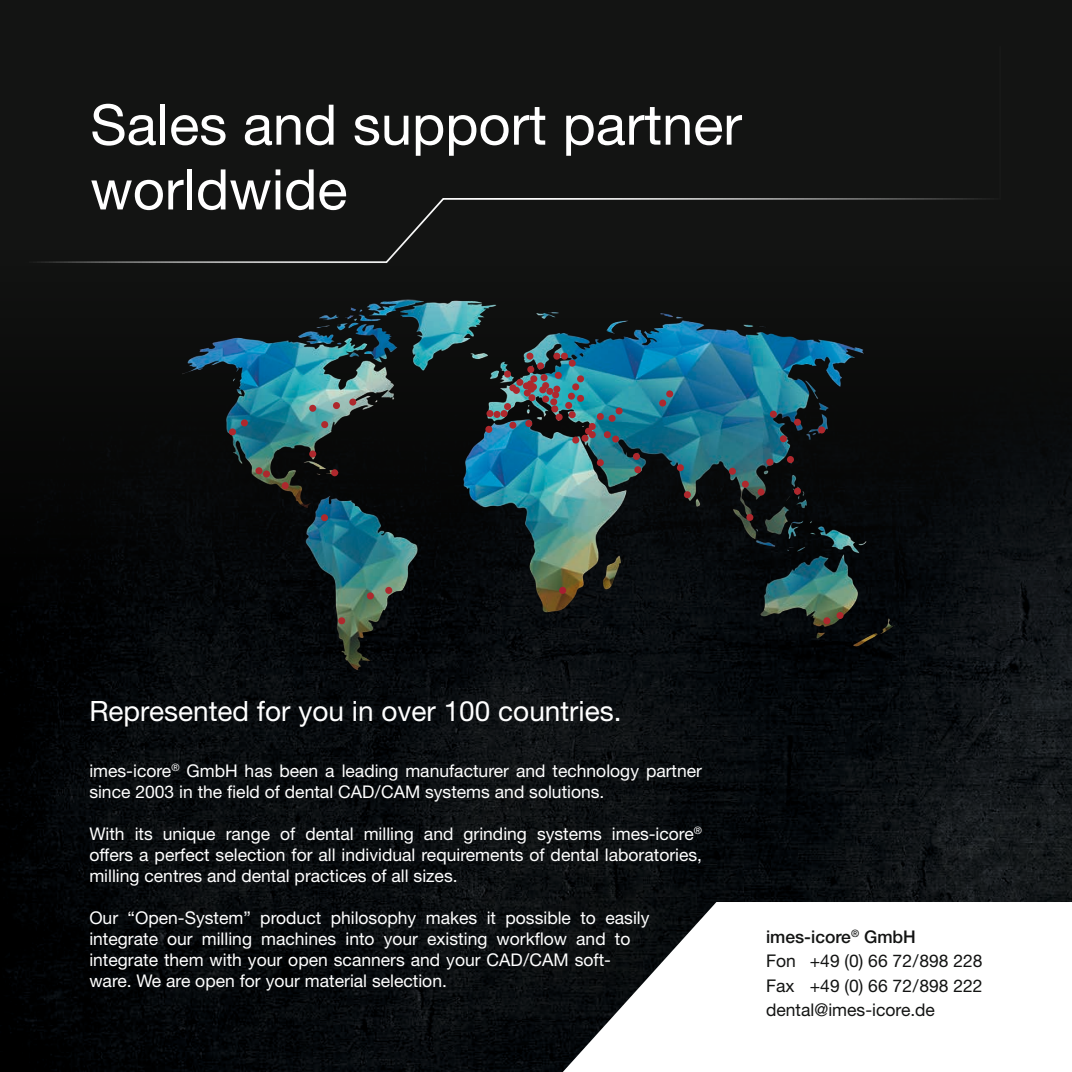
<style>
.page{position:relative;width:1072px;height:1072px;background:#fff}
.page>*{position:absolute;margin:0;border:0;box-sizing:border-box;transform-origin:0 0}
.t1{font:56px/64.8px "Helvetica Neue LT Pro";color:#fff}
.t2{font:28px "Helvetica Neue LT Pro";color:#fff}
.t3{font:17.5px/21px "Helvetica Neue LT Pro";color:#fff}
.t4{font:17.5px/24.5px "Helvetica Neue LT Pro";color:#131413}
.s1{font-weight:500}
</style>
<div class="page">
<div style="left:0;top:0;width:1071px;height:1071px;background:#131413"></div>
<img style="left:0;top:421px;width:1071px;height:650px">
<img style="left:176px;top:299px;width:729px;height:375px">
<div style="left:559px;top:587px;width:7px;height:7px;background:#a81e31;border-radius:50%"></div>
<div style="left:836px;top:612px;width:7px;height:7px;background:#ae282d;border-radius:50%"></div>
<div style="left:823px;top:617px;width:7px;height:7px;background:#ae282d;border-radius:50%"></div>
<div style="left:572px;top:436px;width:7px;height:7px;background:#ae282d;border-radius:50%"></div>
<div style="left:585px;top:427px;width:7px;height:7px;background:#ae282d;border-radius:50%"></div>
<div style="left:588px;top:431px;width:7px;height:7px;background:#ae282d;border-radius:50%"></div>
<div style="left:581px;top:434px;width:7px;height:8px;background:#ae282d;border-radius:50%"></div>
<div style="left:588px;top:423px;width:7px;height:7px;background:#ae282d;border-radius:50%"></div>
<div style="left:633px;top:453px;width:7px;height:7px;background:#ae282d;border-radius:50%"></div>
<div style="left:615px;top:407px;width:7px;height:7px;background:#ae282d;border-radius:50%"></div>
<div style="left:659px;top:399px;width:7px;height:7px;background:#ae282d;border-radius:50%"></div>
<div style="left:666px;top:390px;width:7px;height:7px;background:#ae282d;border-radius:50%"></div>
<div style="left:608px;top:415px;width:7px;height:7px;background:#ae282d;border-radius:50%"></div>
<div style="left:597px;top:413px;width:7px;height:7px;background:#ae282d;border-radius:50%"></div>
<div style="left:634px;top:466px;width:7px;height:7px;background:#ae282d;border-radius:50%"></div>
<div style="left:794px;top:419px;width:7px;height:7px;background:#ae282d;border-radius:50%"></div>
<div style="left:780px;top:435px;width:7px;height:7px;background:#ae282d;border-radius:50%"></div>
<div style="left:757px;top:488px;width:7px;height:7px;background:#ae282d;border-radius:50%"></div>
<div style="left:794px;top:487px;width:7px;height:8px;background:#ae282d;border-radius:50%"></div>
<div style="left:766px;top:458px;width:7px;height:7px;background:#ae282d;border-radius:50%"></div>
<div style="left:331px;top:469px;width:7px;height:7px;background:#ae282d;border-radius:50%"></div>
<div style="left:321px;top:514px;width:7px;height:7px;background:#ae282d;border-radius:50%"></div>
<div style="left:255px;top:467px;width:7px;height:7px;background:#ae282d;border-radius:50%"></div>
<div style="left:333px;top:402px;width:7px;height:7px;background:#ae282d;border-radius:50%"></div>
<div style="left:321px;top:421px;width:7px;height:7px;background:#ae282d;border-radius:50%"></div>
<div style="left:309px;top:405px;width:7px;height:7px;background:#ae282d;border-radius:50%"></div>
<div style="left:309px;top:450px;width:7px;height:7px;background:#ae282d;border-radius:50%"></div>
<div style="left:263px;top:470px;width:7px;height:7px;background:#ae282d;border-radius:50%"></div>
<div style="left:746px;top:514px;width:7px;height:7px;background:#ae282d;border-radius:50%"></div>
<div style="left:787px;top:456px;width:7px;height:7px;background:#ae282d;border-radius:50%"></div>
<div style="left:367px;top:592px;width:7px;height:7px;background:#ae282d;border-radius:50%"></div>
<div style="left:385px;top:587px;width:7px;height:7px;background:#ae282d;border-radius:50%"></div>
<div style="left:338px;top:617px;width:7px;height:7px;background:#ae282d;border-radius:50%"></div>
<div style="left:509px;top:421px;width:7px;height:8px;background:#ae282d;border-radius:50%"></div>
<div style="left:604px;top:431px;width:7px;height:7px;background:#ae282d;border-radius:50%"></div>
<div style="left:612px;top:435px;width:7px;height:7px;background:#ae282d;border-radius:50%"></div>
<svg style="left:769px;top:410px;width:8px;height:7px"></svg>
<div style="left:282px;top:482px;width:7px;height:7px;background:#ae282d;border-radius:50%"></div>
<div style="left:684px;top:491px;width:7px;height:7px;background:#ae282d;border-radius:50%"></div>
<div style="left:677px;top:464px;width:7px;height:7px;background:#ae282d;border-radius:50%"></div>
<div style="left:818px;top:426px;width:7px;height:7px;background:#ae282d;border-radius:50%"></div>
<div style="left:597px;top:459px;width:7px;height:7px;background:#ae282d;border-radius:50%"></div>
<div style="left:742px;top:480px;width:7px;height:7px;background:#ae282d;border-radius:50%"></div>
<div style="left:729px;top:468px;width:7px;height:7px;background:#ae282d;border-radius:50%"></div>
<div style="left:525px;top:420px;width:7px;height:7px;background:#ae282d;border-radius:50%"></div>
<div style="left:568px;top:411px;width:7px;height:7px;background:#ae282d;border-radius:50%"></div>
<div style="left:565px;top:402px;width:7px;height:7px;background:#ae282d;border-radius:50%"></div>
<div style="left:568px;top:392px;width:7px;height:7px;background:#ae282d;border-radius:50%"></div>
<div style="left:577px;top:395px;width:7px;height:7px;background:#ae282d;border-radius:50%"></div>
<div style="left:572px;top:383px;width:7px;height:7px;background:#ae282d;border-radius:50%"></div>
<div style="left:577px;top:375px;width:7px;height:7px;background:#ae282d;border-radius:50%"></div>
<div style="left:553px;top:352px;width:7px;height:7px;background:#ae282d;border-radius:50%"></div>
<div style="left:561px;top:352px;width:7px;height:7px;background:#ae282d;border-radius:50%"></div>
<div style="left:568px;top:359px;width:7px;height:8px;background:#ae282d;border-radius:50%"></div>
<div style="left:555px;top:372px;width:7px;height:7px;background:#ae282d;border-radius:50%"></div>
<div style="left:551px;top:405px;width:7px;height:7px;background:#ae282d;border-radius:50%"></div>
<div style="left:550px;top:398px;width:7px;height:7px;background:#ae282d;border-radius:50%"></div>
<div style="left:552px;top:391px;width:7px;height:7px;background:#ae282d;border-radius:50%"></div>
<div style="left:546px;top:388px;width:7px;height:7px;background:#ae282d;border-radius:50%"></div>
<div style="left:542px;top:382px;width:7px;height:7px;background:#ae282d;border-radius:50%"></div>
<div style="left:540px;top:374px;width:7px;height:7px;background:#ae282d;border-radius:50%"></div>
<div style="left:537px;top:362px;width:7px;height:7px;background:#ae282d;border-radius:50%"></div>
<div style="left:526px;top:352px;width:7px;height:7px;background:#ae282d;border-radius:50%"></div>
<div style="left:527px;top:366px;width:7px;height:7px;background:#ae282d;border-radius:50%"></div>
<div style="left:486px;top:410px;width:7px;height:7px;background:#ae282d;border-radius:50%"></div>
<div style="left:485px;top:426px;width:7px;height:7px;background:#ae282d;border-radius:50%"></div>
<div style="left:493px;top:411px;width:7px;height:7px;background:#ae282d;border-radius:50%"></div>
<div style="left:500px;top:410px;width:7px;height:7px;background:#ae282d;border-radius:50%"></div>
<div style="left:504px;top:403px;width:7px;height:7px;background:#ae282d;border-radius:50%"></div>
<div style="left:513px;top:387px;width:7px;height:7px;background:#ae282d;border-radius:50%"></div>
<div style="left:509px;top:384px;width:7px;height:7px;background:#ae282d;border-radius:50%"></div>
<div style="left:528px;top:394px;width:7px;height:7px;background:#ae282d;border-radius:50%"></div>
<div style="left:524px;top:389px;width:7px;height:7px;background:#ae282d;border-radius:50%"></div>
<div style="left:523px;top:382px;width:7px;height:7px;background:#ae282d;border-radius:50%"></div>
<div style="left:530px;top:375px;width:7px;height:7px;background:#ae282d;border-radius:50%"></div>
<div style="left:530px;top:383px;width:7px;height:7px;background:#ae282d;border-radius:50%"></div>
<div style="left:528px;top:385px;width:7px;height:7px;background:#ae282d;border-radius:50%"></div>
<div style="left:527px;top:380px;width:7px;height:7px;background:#ae282d;border-radius:50%"></div>
<div style="left:542px;top:395px;width:7px;height:7px;background:#ae282d;border-radius:50%"></div>
<div style="left:539px;top:386px;width:7px;height:7px;background:#ae282d;border-radius:50%"></div>
<div style="left:516px;top:379px;width:7px;height:7px;background:#ae282d;border-radius:50%"></div>
<div style="left:504px;top:370px;width:7px;height:7px;background:#ae282d;border-radius:50%"></div>
<div style="left:553px;top:385px;width:7px;height:7px;background:#ae282d;border-radius:50%"></div>
<div style="left:555px;top:413px;width:7px;height:7px;background:#ae282d;border-radius:50%"></div>
<div style="left:349px;top:398px;width:7px;height:7px;background:#ae282d;border-radius:50%"></div>
<div style="left:229px;top:428px;width:7px;height:7px;background:#ae282d;border-radius:50%"></div>
<div style="left:241px;top:419px;width:7px;height:7px;background:#ae282d;border-radius:50%"></div>
<svg style="left:37px;top:198px;width:953px;height:65px"></svg>
<svg style="left:563px;top:902px;width:508px;height:169px;background:#d9dada"></svg>
<h1 class="t1" style="left:90px;top:91px;width:653px">Sales and support partner worldwide</h1>
<h2 class="t2" style="left:89px;top:694px;width:534px">Represented for you in over 100 countries.</h2>
<p class="t3" style="left:89px;top:759px;width:614px">imes-icore<sup>®</sup> GmbH has been a leading manufacturer and technology partner since 2003 in the field of dental CAD/CAM systems and solutions.</p>
<p class="t3" style="left:89px;top:822px;width:614px;text-align:justify">With its unique range of dental milling and grinding systems imes-icore<sup>® </sup>offers a perfect selection for all individual requirements of dental laboratories, milling centres and dental practices of all sizes.</p>
<p class="t3" style="left:89px;top:906px;width:561px">Our “Open-System” product philosophy makes it possible to easily integrate our milling machines into your existing workflow and to integrate them with your open scanners and your CAD/CAM soft&shy;ware. We are open for your material selection.</p>
<p class="t4" style="left:766px;top:924px;width:218px"><span class="s1">imes-icore</span><sup>®</sup> <span class="s1">GmbH<br></span>Fon +49 (0) 66 72/898 228<br>Fax +49 (0) 66 72/898 222 dental@imes-icore.de</p>
</div>
